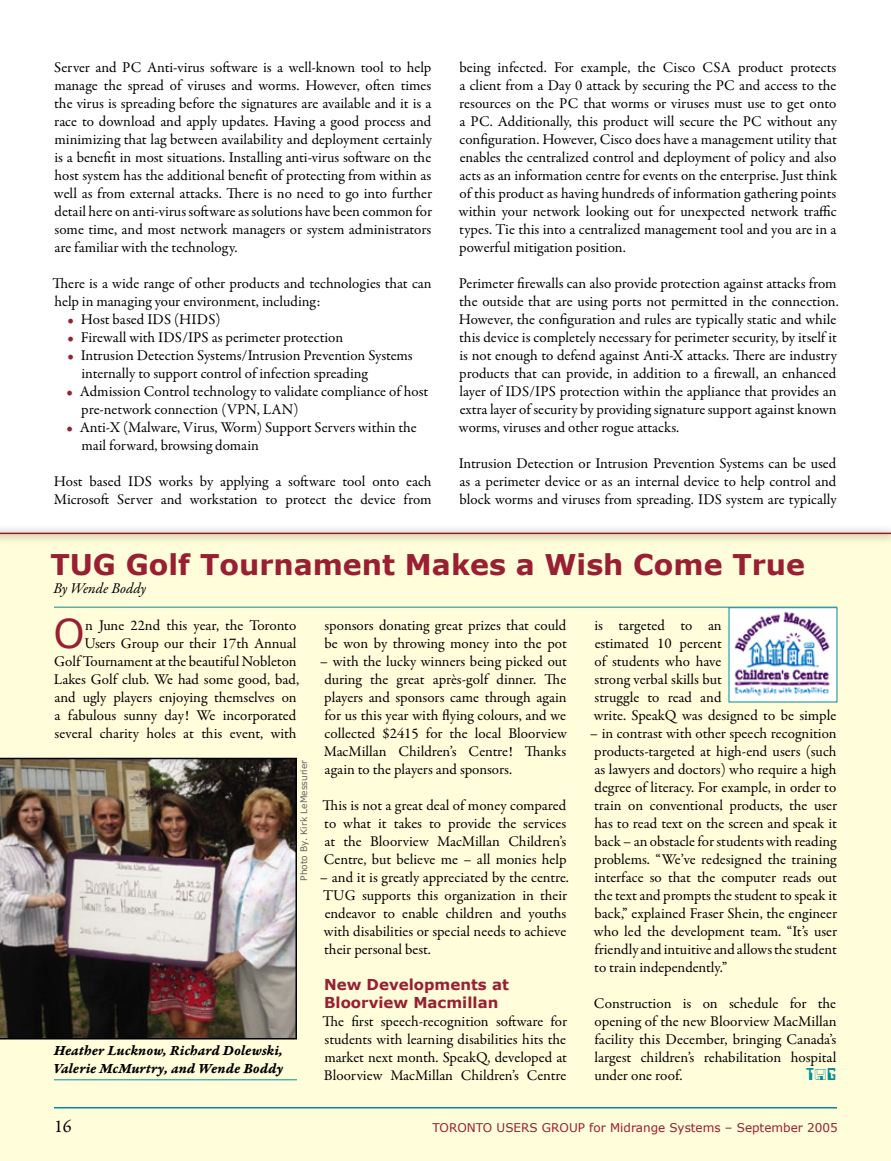
<style>
.page{position:relative;width:891px;height:1161px;background:#fff}
.page>*{position:absolute;margin:0;border:0;box-sizing:border-box;transform-origin:0 0}
.t1{font:39.75px "Verdana";color:#991f32}
.t2{font:700 28.5px "Verdana";color:#991f32}
.t3{font:18px "Garamond Premr Pro";color:#000}
.t4{font:15px/18px "Garamond Premr Pro";letter-spacing:-.005em;color:#000;text-align:justify}
.t5{font:15px/18px "Garamond Premr Pro Bd It Capt";color:#000}
.t6{font:700 15px/18px "Verdana";color:#991f32}
.t7{font:italic 15px "Garamond Premr Pro";color:#000}
.t8{font:15px/18px "Garamond Premr Pro";color:#991f32;text-align:justify}
.t9{font:15px "Keypunch Plain";color:#008d97}
.t10{font:12px "Verdana";color:#991f32}
.t11{font:9px "Verdana";color:#636363}
</style>
<div class="page">
<div style="left:0;top:533px;width:891px;height:628px;background:#fffdda"></div>
<hr style="left:54px;top:1107px;width:783px;height:1px;background:#008d97">
<hr style="left:54px;top:607px;width:783px;height:1px;background:#008d97">
<img style="left:731px;top:609px;width:104px;height:91px">
<div style="left:0;top:524px;width:891px;height:22px;background:#000;opacity:.81"></div>
<hr style="left:0;top:533px;width:891px;height:1px;background:#991f32">
<img style="left:0;top:758px;width:297px;height:282px">
<hr style="left:54px;top:1080px;width:243px;height:1px;background:#008d97">
<p class="t4" style="left:54px;top:59px;width:380px">Server and PC Anti-virus software is a well-known tool to help manage the spread of viruses and worms. However, often times the virus is spreading before the signatures are available and it is a race to download and apply updates. Having a good process and minimizing that lag between availability and deployment certainly is a benefit in most situations. Installing anti-virus software on the host system has the additional benefit of protecting from within as well as from external attacks. There is no need to go into further detail here on anti-virus software as solutions have been common for some time, and most network managers or system administrators are familiar with the technology.</p>
<p class="t4" style="left:53px;top:275px;width:381px">There is a wide range of other products and technologies that can</p>
<p class="t4" style="left:54px;top:293px;width:268px">help in managing your environment, including:</p>
<p class="t4" style="left:81px;top:311px;width:141px">Host based IDS (HIDS)</p>
<p class="t4" style="left:81px;top:329px;width:264px">Firewall with IDS/IPS as perimeter protection</p>
<p class="t4" style="left:81px;top:347px;width:333px">Intrusion Detection Systems/Intrusion Prevention Systems</p>
<p class="t4" style="left:81px;top:365px;width:288px">internally to support control of infection spreading</p>
<p class="t4" style="left:80px;top:383px;width:350px">Admission Control technology to validate compliance of host</p>
<p class="t4" style="left:81px;top:401px;width:219px">pre-network connection (VPN, LAN)</p>
<p class="t4" style="left:80px;top:419px;width:339px">Anti-X (Malware, Virus, Worm) Support Servers within the</p>
<p class="t4" style="left:81px;top:437px;width:179px">mail forward, browsing domain</p>
<p class="t4" style="left:54px;top:473px;width:379px">Host based IDS works by applying a software tool onto each<br>Microsoft Server and workstation to protect the device from</p>
<p class="t8" style="left:67px;top:311px;width:8px">• • •</p>
<p class="t8" style="left:66px;top:383px;width:8px">•</p>
<p class="t8" style="left:66px;top:419px;width:8px">•</p>
<p class="t4" style="left:459px;top:59px;width:380px">being infected. For example, the Cisco CSA product protects a client from a Day 0 attack by securing the PC and access to the resources on the PC that worms or viruses must use to get onto a PC. Additionally, this product will secure the PC without any configuration. However, Cisco does have a management utility that enables the centralized control and deployment of policy and also acts as an information centre for events on the enterprise. Just think of this product as having hundreds of information gathering points within your network looking out for unexpected network traffic types. Tie this into a centralized management tool and you are in a powerful mitigation position.</p>
<p class="t4" style="left:459px;top:275px;width:381px;text-align:left">Perimeter firewalls can also provide protection against attacks from the outside that are using ports not permitted in the connection.<br>However, the configuration and rules are typically static and while this device is completely necessary for perimeter security, by itself it is not enough to defend against Anti-X attacks. There are industry products that can provide, in addition to a firewall, an enhanced layer of IDS/IPS protection within the appliance that provides an extra layer of security by providing signature support against known worms, viruses and other rogue attacks.</p>
<p class="t4" style="left:459px;top:455px;width:379px">Intrusion Detection or Intrusion Prevention Systems can be used as a perimeter device or as an internal device to help control and block worms and viruses from spreading. IDS system are typically</p>
<h2 class="t2" style="left:50px;top:547px;width:756px">TUG Golf Tournament Makes a Wish Come True</h2>
<p class="t7" style="left:53px;top:579px;width:94px">By Wende Boddy</p>
<p class="t4" style="left:325px;top:617px;width:244px">sponsors donating great prizes that could be won by throwing money into the pot</p>
<p class="t4" style="left:320px;top:653px;width:249px">– with the lucky winners being picked out during the great après-golf dinner. The players and sponsors came through again for us this year with flying colours, and we collected $2415 for the local Bloorview MacMillan Children’s Centre! Thanks again to the players and sponsors.</p>
<p class="t4" style="left:323px;top:797px;width:245px">This is not a great deal of money compared to what it takes to provide the services at the Bloorview MacMillan Children’s Centre, but believe me – all monies help</p>
<p class="t4" style="left:320px;top:869px;width:250px;text-align:left">– and it is greatly appreciated by the centre.<br>TUG supports this organization in their endeavor to enable children and youths with disabilities or special needs to achieve their personal best.</p>
<p class="t6" style="left:324px;top:975px;width:186px">New Developments at<br>Bloorview Macmillan</p>
<p class="t4" style="left:323px;top:1013px;width:246px">The first speech-recognition software for students with learning disabilities hits the market next month. SpeakQ, developed at Bloorview MacMillan Children’s Centre</p>
<h1 class="t1" style="left:53px;top:608px;width:33px">O</h1>
<p class="t4" style="left:54px;top:617px;width:247px;text-align:right">n June 22nd this year, the Toronto Users Group our their 17th Annual<br>Golf Tournament at the beautiful Nobleton Lakes Golf club. We had some good, bad, and ugly players enjoying themselves on a fabulous sunny day! We incorporated several charity holes at this event, with</p>
<p class="t4" style="left:594px;top:617px;width:244px;text-align:left">is targeted to an<br>estimated 10 percent<br>of students who have<br>strong verbal skills but<br>struggle to read and<br>write. SpeakQ was designed to be simple</p>
<p class="t4" style="left:590px;top:725px;width:249px">– in contrast with other speech recognition products-targeted at high-end users (such as lawyers and doctors) who require a high degree of literacy. For example, in order to train on conventional products, the user has to read text on the screen and speak it back – an obstacle for students with reading problems. “We’ve redesigned the training interface so that the computer reads out the text and prompts the student to speak it back,” explained Fraser Shein, the engineer who led the development team. “It’s user friendly and intuitive and allows the student to train independently.”</p>
<p class="t4" style="left:594px;top:995px;width:244px">Construction is on schedule for the opening of the new Bloorview MacMillan facility this December, bringing Canada’s largest children’s rehabilitation hospital under one roof.</p>
<p class="t11" style="left:298px;top:881px;width:122px;rotate:-90deg">Photo By. Kirk LeMessurier</p>
<p class="t5" style="left:53px;top:1042px;width:232px">Heather Lucknow, Richard Dolewski,<br>Valerie McMurtry, and Wende Boddy</p>
<p class="t9" style="left:806px;top:1065px;width:31px">T G</p>
<p class="t3" style="left:54px;top:1116px;width:19px">16</p>
<p class="t10" style="left:433px;top:1120px;width:407px">TORONTO USERS GROUP for Midrange Systems – September 2005</p>
</div>
